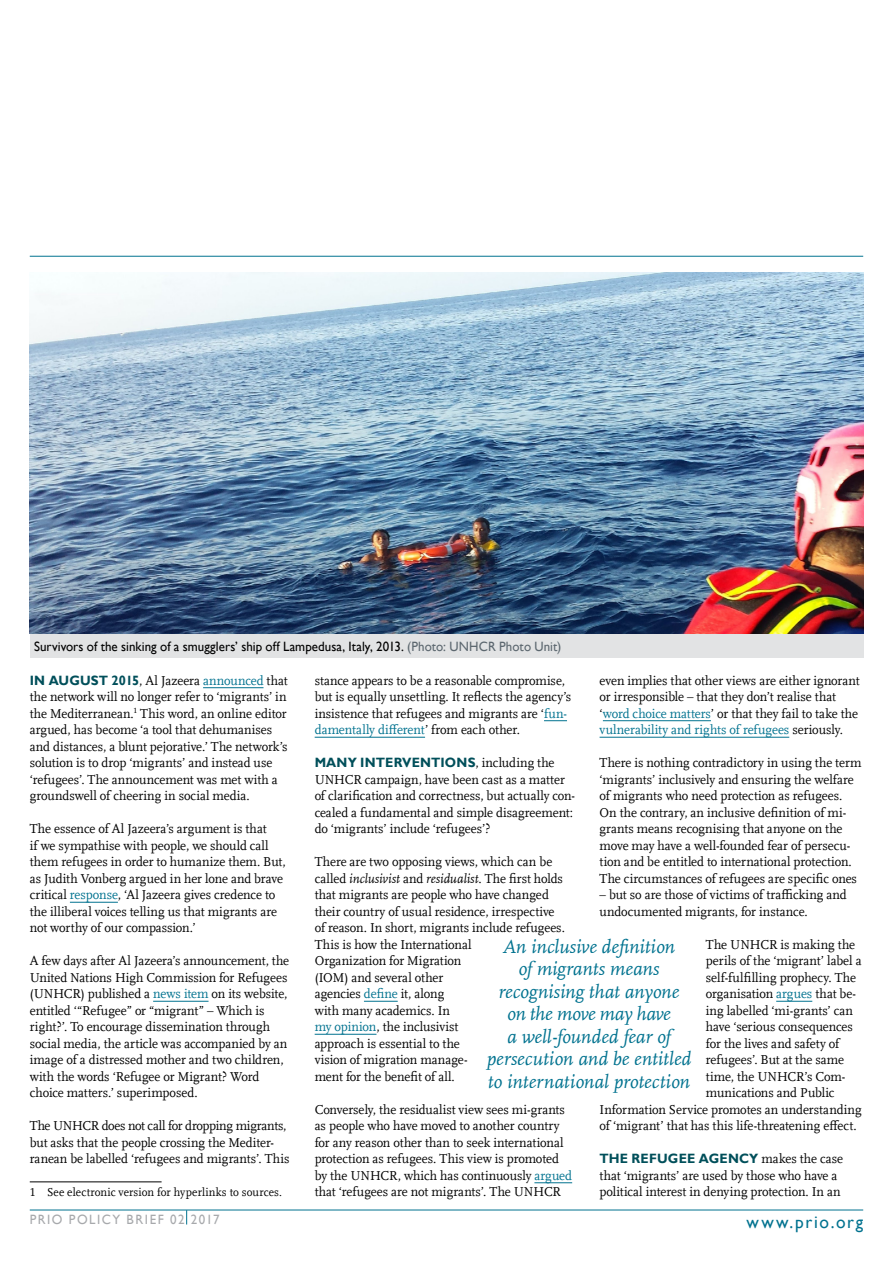
<style>
.page{position:relative;width:893px;height:1263px;background:#fff}
.page>*{position:absolute;margin:0;border:0;box-sizing:border-box;transform-origin:0 0}
.t1{font:italic 19.5px/22.5px "Scala Offc Pro";color:#00728f;text-align:center}
.t2{font:18px "Gill Sans";letter-spacing:.1em;color:#00728f;scale:.96 1}
.t3{font:13.5px/16.5px "Scala Offc Pro";letter-spacing:-.005em;color:#000;scale:.96 1}
.t4{font:13.5px "Gill Sans";letter-spacing:.005em;color:#000;scale:.96 1}
.t5{font:700 13.5px "Gill Sans";letter-spacing:.015em;color:#004f5a;scale:.96 1}
.t6{font:13.5px "Gill Sans";letter-spacing:.12em;color:#a7a9ac;scale:.96 1}
.t7{font:12px "Scala Offc Pro";letter-spacing:.005em;color:#000;scale:.96 1}
.s1{color:#5c676f}
.s2{font-family:"Gill Sans";font-weight:700;color:#004f5a}
.s3{color:#00728f}
.s4{font-family:"Scala Offc Pro";font-weight:400;color:#000}
.s5{font-style:italic}
</style>
<div class="page">
<hr style="left:30px;top:256px;width:833px;height:1px;background:#00728f">
<hr style="left:30px;top:1209px;width:833px;height:1px;background:#00728f">
<svg style="left:186px;top:1210px;width:1px;height:14px"></svg>
<hr style="left:203px;top:687px;width:60px;height:1px;background:#00728f">
<hr style="left:70px;top:902px;width:48px;height:1px;background:#00728f">
<hr style="left:153px;top:1001px;width:56px;height:1px;background:#00728f">
<hr style="left:30px;top:1181px;width:132px;height:1px;background:#000">
<svg style="left:544px;top:720px;width:23px;height:1px"></svg>
<hr style="left:315px;top:737px;width:110px;height:1px;background:#00728f">
<hr style="left:364px;top:1001px;width:34px;height:1px;background:#00728f">
<hr style="left:315px;top:1034px;width:61px;height:1px;background:#00728f">
<hr style="left:534px;top:1182px;width:38px;height:1px;background:#00728f">
<hr style="left:603px;top:720px;width:108px;height:1px;background:#00728f">
<hr style="left:600px;top:737px;width:189px;height:1px;background:#00728f">
<hr style="left:776px;top:1001px;width:36px;height:1px;background:#00728f">
<div style="left:30px;top:634px;width:833px;height:24px;background:#e2e3e4"></div>
<img style="left:30px;top:272px;width:833px;height:362px">
<p class="t4" style="left:34px;top:638px;width:551px">Survivors of the sinking of a smugglers’ ship off Lampedusa, Italy, 2013. <span class="s1">(Photo: UNHCR Photo Unit)</span></p>
<p class="t3" style="left:30px;top:672px;width:270px"><span class="s2">IN AUGUST 2015</span>, Al Jazeera <span class="s3">announced</span> that the network will no longer refer to ‘migrants’ in the Mediterranean.<sup>1</sup> This word, an online editor argued, has become ‘a tool that dehumanises and distances, a blunt pejorative.’ The network’s solution is to drop ‘migrants’ and instead use ‘refugees’. The announcement was met with a groundswell of cheering in social media.</p>
<p class="t3" style="left:30px;top:820px;width:268px">The essence of Al Jazeera’s argument is that<br>if we sympathise with people, we should call them refugees in order to humanize them. But, as Judith Vonberg argued in her lone and brave critical <span class="s3">response</span>, ‘Al Jazeera gives credence to the illiberal voices telling us that migrants are not worthy of our compassion.’</p>
<p class="t3" style="left:30px;top:952px;width:272px">A few days after Al Jazeera’s announcement, the United Nations High Commission for Refugees (UNHCR) published a <span class="s3">news item</span> on its website, entitled ‘“Refugee” or “migrant” – Which is right?’. To encourage dissemination through social media, the article was accompanied by an image of a distressed mother and two children, with the words ‘Refugee or Migrant? Word choice matters.’ superimposed.</p>
<p class="t3" style="left:30px;top:1117px;width:272px">The UNHCR does not call for dropping migrants, but asks that the people crossing the Mediter&shy;ranean be labelled ‘refugees and migrants’. This</p>
<p class="t7" style="left:30px;top:1185px;width:264px">1 See electronic version for hyperlinks to sources.</p>
<p class="t3" style="left:315px;top:672px;width:269px">stance appears to be a reasonable compromise, but is equally unsettling. It reflects the agency’s insistence that refugees and migrants are ‘<span class="s3">fun&shy;damentally different</span>’ from each other.</p>
<p class="t5" style="left:315px;top:754px;width:251px">MANY INTERVENTIONS<span class="s4">, including the</span></p>
<p class="t3" style="left:315px;top:771px;width:273px">UNHCR campaign, have been cast as a matter of clarification and correctness, but actually con&shy;cealed a fundamental and simple disagreement: do ‘migrants’ include ‘refugees’?</p>
<p class="t3" style="left:315px;top:853px;width:262px">There are two opposing views, which can be called <span class="s5">inclusivist</span> and <span class="s5">residualist</span>. The first holds that migrants are people who have changed their country of usual residence, irrespective of reason. In short, migrants include refugees.<br>This is how the International<br>Organization for Migration<br>(IOM) and several other<br>agencies <span class="s3">define</span> it, along<br>with many academics. In<br><span class="s3">my opinion</span>, the inclusivist<br>approach is essential to the<br>vision of migration manage-<br>ment for the benefit of all.</p>
<p class="t3" style="left:315px;top:1101px;width:270px">Conversely, the residualist view sees mi-grants as people who have moved to another country for any reason other than to seek international protection as refugees. This view is promoted by the UNHCR, which has continuously <span class="s3">argued </span>that ‘refugees are not migrants’. The UNHCR</p>
<p class="t3" style="left:600px;top:672px;width:272px">even implies that other views are either ignorant or irresponsible – that they don’t realise that ‘<span class="s3">word choice matters</span>’ or that they fail to take the <span class="s3">vulnerability and rights of refugees</span> seriously.</p>
<p class="t3" style="left:600px;top:754px;width:274px">There is nothing contradictory in using the term ‘migrants’ inclusively and ensuring the welfare of migrants who need protection as refugees.<br>On the contrary, an inclusive definition of mi&shy;grants means recognising that anyone on the move may have a well-founded fear of persecu&shy;tion and be entitled to international protection.<br>The circumstances of refugees are specific ones</p>
<p class="t3" style="left:600px;top:886px;width:259px">– but so are those of victims of trafficking and undocumented migrants, for instance.</p>
<p class="t3" style="left:706px;top:936px;width:157px">The UNHCR is making the</p>
<p class="t3" style="left:706px;top:952px;width:164px">perils of the ‘migrant’ label a</p>
<p class="t3" style="left:706px;top:969px;width:158px">self-fulfilling prophecy. The</p>
<p class="t3" style="left:706px;top:985px;width:158px">organisation <span class="s3">argues</span> that be-</p>
<p class="t3" style="left:706px;top:1002px;width:155px">ing labelled ‘mi-grants’ can</p>
<p class="t3" style="left:706px;top:1018px;width:155px">have ‘serious consequences</p>
<p class="t3" style="left:706px;top:1035px;width:141px">for the lives and safety of</p>
<p class="t3" style="left:706px;top:1051px;width:146px">refugees’. But at the same</p>
<p class="t3" style="left:706px;top:1068px;width:147px">time, the UNHCR’s Com-</p>
<p class="t3" style="left:706px;top:1084px;width:135px">munications and Public</p>
<p class="t3" style="left:600px;top:1101px;width:274px">Information Service promotes an understanding</p>
<p class="t3" style="left:600px;top:1117px;width:269px">of ‘migrant’ that has this life-threatening effect.</p>
<p class="t5" style="left:600px;top:1150px;width:255px">THE REFUGEE AGENCY <span class="s4">makes the case</span></p>
<p class="t3" style="left:600px;top:1167px;width:253px">that ‘migrants’ are used by those who have a political interest in denying protection. In an</p>
<h1 class="t1" style="left:487px;top:935px;width:206px">An inclusive definition<br>of migrants means recognising that anyone on the move may have<br>a well-founded fear of persecution and be entitled to international protection</h1>
<p class="t6" style="left:30px;top:1212px;width:199px">PRIO POLICY BRIEF 02 2017</p>
<h2 class="t2" style="left:747px;top:1211px;width:123px">www.prio.org</h2>
</div>
